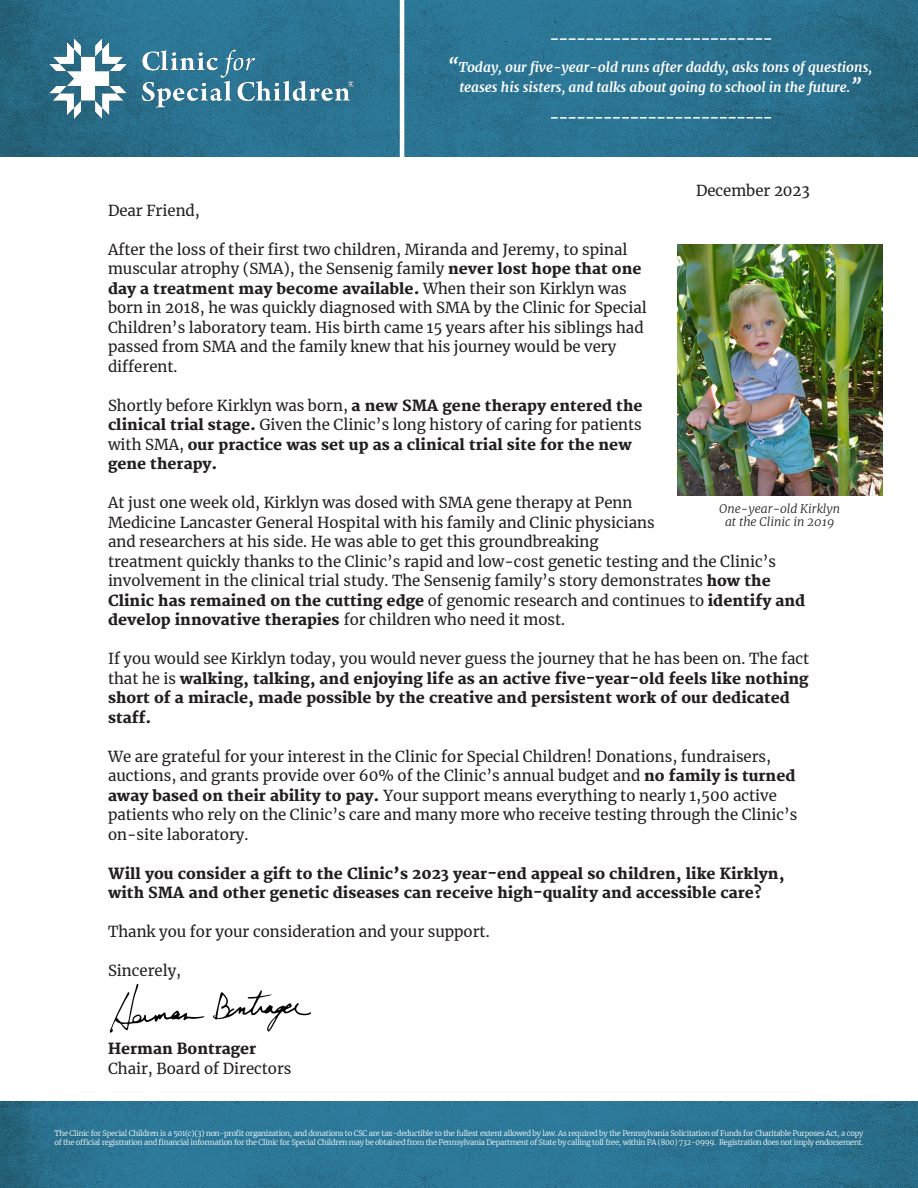
<style>
.page{position:relative;width:918px;height:1188px;background:#fff}
.page>*{position:absolute;margin:0;border:0;box-sizing:border-box;transform-origin:0 0}
.t1{font:15px/19.5px "Merriweather";color:#231f20}
.t2{font:800 15px/19.5px "Merriweather";color:#231f20}
.t3{font:italic 700 13.5px/19.5px "Merriweather";color:#fff;text-align:center}
.t4{font:italic 300 12px/13.5px "Merriweather";color:#231f20;text-align:center}
.t5{font:300 7.5px/9px "Merriweather";letter-spacing:-.03em;color:#fff}
.s1{font-weight:900;font-size:18px}
.s2{font-weight:800}
.s3{font-weight:400}
</style>
<div class="page">
<img style="left:109px;top:983px;width:203px;height:50px">
<img style="left:677px;top:245px;width:205px;height:250px">
<svg style="left:0;top:0;width:918px;height:157px;fill:#2a7290"></svg>
<img style="left:49px;top:39px;width:306px;height:80px">
<svg style="left:0;top:1101px;width:918px;height:87px;fill:#2c7797"></svg>
<hr style="left:400px;top:0;width:4px;height:172px;background:#fff">
<svg style="left:551px;top:38px;width:220px;height:2px"></svg>
<svg style="left:551px;top:117px;width:220px;height:2px"></svg>
<p class="t3" style="left:448px;top:57px;width:426px"><span class="s1">“</span>Today, our five-year-old runs after daddy, asks tons of questions, teases his sisters, and talks about going to school in the future.<span class="s1">”</span></p>
<p class="t1" style="left:696px;top:181px;width:115px">December 2023</p>
<p class="t1" style="left:108px;top:200px;width:93px">Dear Friend,</p>
<p class="t1" style="left:108px;top:239px;width:540px">After the loss of their first two children, Miranda and Jeremy, to spinal muscular atrophy (SMA), the Sensenig family <span class="s2">never lost hope that one day a treatment may become available.</span> When their son Kirklyn was born in 2018, he was quickly diagnosed with SMA by the Clinic for Special Children’s laboratory team. His birth came 15 years after his siblings had passed from SMA and the family knew that his journey would be very different.</p>
<p class="t2" style="left:108px;top:396px;width:536px"><span class="s3">Shortly before Kirklyn was born,</span> a new SMA gene therapy entered the clinical trial stage. <span class="s3">Given the Clinic’s long history of caring for patients with SMA,</span> our practice was set up as a clinical trial site for the new gene therapy.</p>
<p class="t1" style="left:108px;top:493px;width:699px">At just one week old, Kirklyn was dosed with SMA gene therapy at Penn<br>Medicine Lancaster General Hospital with his family and Clinic physicians<br>and researchers at his side. He was able to get this groundbreaking<br>treatment quickly thanks to the Clinic’s rapid and low-cost genetic testing and the Clinic’s involvement in the clinical trial study. The Sensenig family’s story demonstrates <span class="s2">how the Clinic has remained on the cutting edge</span> of genomic research and continues to <span class="s2">identify and develop innovative therapies</span> for children who need it most.</p>
<p class="t2" style="left:108px;top:650px;width:703px"><span class="s3">If you would see Kirklyn today, you would never guess the journey that he has been on. The fact that he is</span> walking, talking, and enjoying life as an active five-year-old feels like nothing short of a miracle, made possible by the creative and persistent work of our dedicated staff.</p>
<p class="t1" style="left:108px;top:746px;width:691px">We are grateful for your interest in the Clinic for Special Children! Donations, fundraisers, auctions, and grants provide over 60% of the Clinic’s annual budget and <span class="s2">no family is turned away based on their ability to pay.</span> Your support means everything to nearly 1,500 active patients who rely on the Clinic’s care and many more who receive testing through the Clinic’s on-site laboratory.</p>
<p class="t2" style="left:108px;top:864px;width:678px">Will you consider a gift to the Clinic’s 2023 year-end appeal so children, like Kirklyn, with SMA and other genetic diseases can receive high-quality and accessible care?</p>
<p class="t1" style="left:108px;top:922px;width:383px">Thank you for your consideration and your support.</p>
<p class="t1" style="left:108px;top:961px;width:75px">Sincerely,</p>
<p class="t4" style="left:719px;top:501px;width:122px">One-year-old Kirklyn at the Clinic in 2019</p>
<p class="t2" style="left:108px;top:1040px;width:150px">Herman Bontrager</p>
<p class="t1" style="left:108px;top:1058px;width:185px">Chair, Board of Directors</p>
<p class="t5" style="left:55px;top:1129px;width:810px">The Clinic for Special Children is a 501(c)(3) non-profit organization, and donations to CSC are tax-deductible to the fullest extent allowed by law. As required by the Pennsylvania Solicitation of Funds for Charitable Purposes Act, a copy of the official registration and financial information for the Clinic for Special Children may be obtained from the Pennsylvania Department of State by calling toll free, within PA (800) 732-0999. Registration does not imply endorsement.</p>
</div>
